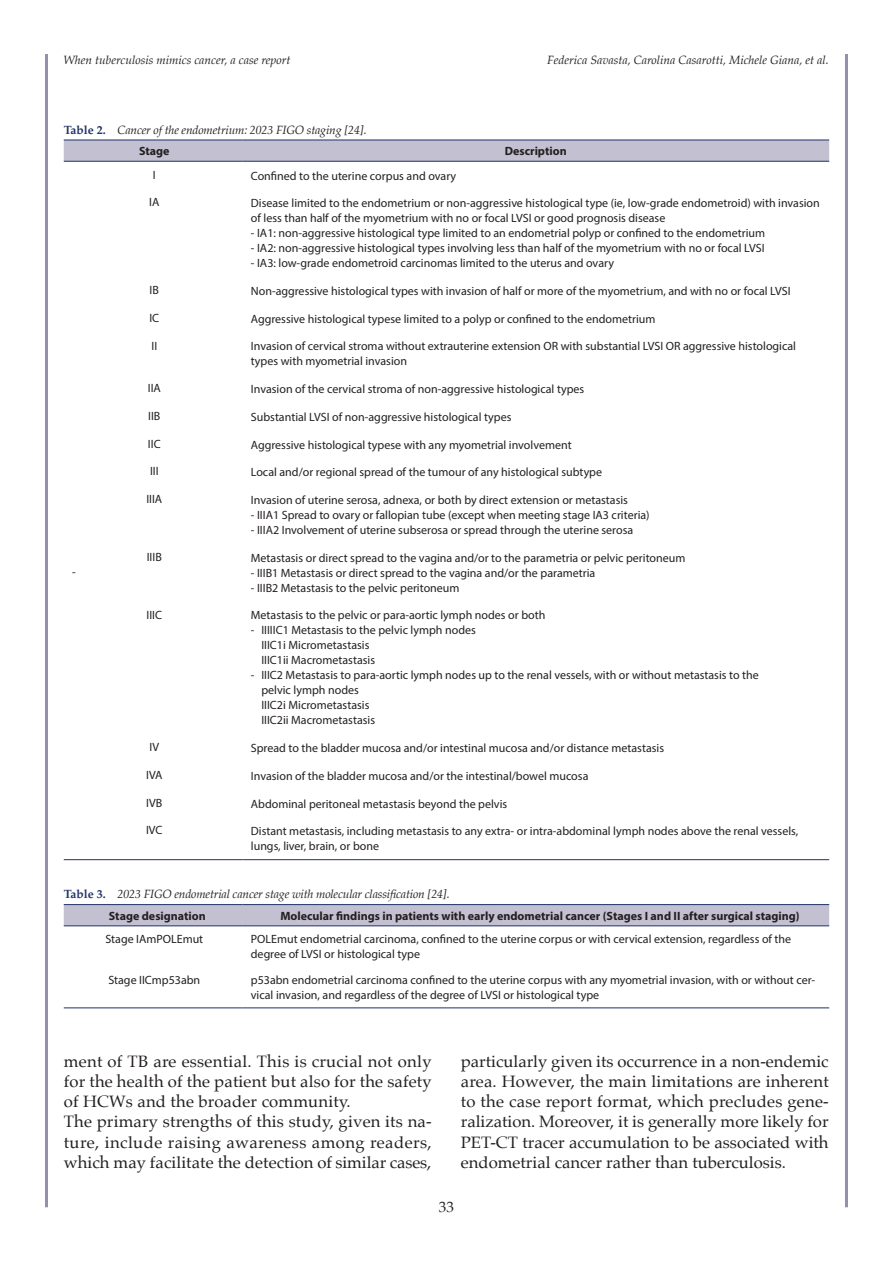
<style>
.page{position:relative;width:893px;height:1263px;background:#fff}
.page>*{position:absolute;margin:0;border:0;box-sizing:border-box;transform-origin:0 0}
.t1{font:16.5px/20.2px "Palatino";letter-spacing:.01em;color:#231f20;text-align:justify}
.t2{font:15px "Palatino";color:#231f20}
.t3{font:12px/15px "Myriad Pro";color:#231f20}
.t4{font:italic 12px "Palatino";letter-spacing:-.015em;color:#231f20}
.t5{font:700 12px "Myriad Pro";color:#231f20}
.s1{font-weight:700;font-style:normal;color:#1f3267}
</style>
<div class="page">
<hr style="left:45px;top:54px;width:3px;height:1153px;background:#9391ad">
<hr style="left:845px;top:54px;width:3px;height:1153px;background:#9391ad">
<div style="left:64px;top:141px;width:765px;height:20px;background:#c2c0d1"></div>
<hr style="left:64px;top:140px;width:178px;height:1px;background:#1f3267">
<hr style="left:242px;top:140px;width:587px;height:1px;background:#1f3267">
<hr style="left:64px;top:161px;width:178px;height:1px;background:#1f3267">
<hr style="left:242px;top:161px;width:587px;height:1px;background:#1f3267">
<hr style="left:64px;top:859px;width:178px;height:1px;background:#1f3267">
<hr style="left:242px;top:859px;width:587px;height:1px;background:#1f3267">
<div style="left:64px;top:905px;width:765px;height:20px;background:#c2c0d1"></div>
<hr style="left:64px;top:904px;width:178px;height:1px;background:#1f3267">
<hr style="left:242px;top:904px;width:587px;height:1px;background:#1f3267">
<hr style="left:64px;top:925px;width:178px;height:1px;background:#1f3267">
<hr style="left:242px;top:925px;width:587px;height:1px;background:#1f3267">
<hr style="left:64px;top:1008px;width:178px;height:1px;background:#1f3267">
<hr style="left:242px;top:1008px;width:587px;height:1px;background:#1f3267">
<p class="t4" style="left:64px;top:50px;width:229px">When tuberculosis mimics cancer, a case report</p>
<p class="t4" style="left:547px;top:50px;width:283px">Federica Savasta, Carolina Casarotti, Michele Giana, et al.</p>
<p class="t4" style="left:64px;top:120px;width:304px"><span class="s1">Table 2.</span> Cancer of the endometrium: 2023 FIGO staging [24].</p>
<p class="t5" style="left:139px;top:143px;width:32px">Stage</p>
<p class="t5" style="left:505px;top:143px;width:63px">Description</p>
<p class="t3" style="left:153px;top:167px;width:4px">I</p>
<p class="t3" style="left:251px;top:168px;width:207px">Confined to the uterine corpus and ovary</p>
<p class="t3" style="left:149px;top:195px;width:12px">IA</p>
<p class="t3" style="left:251px;top:196px;width:570px">Disease limited to the endometrium or non-aggressive histological type (ie, low-grade endometroid) with invasion of less than half of the myometrium with no or focal LVSI or good prognosis disease</p>
<p class="t3" style="left:251px;top:226px;width:516px">- IA1: non-aggressive histological type limited to an endometrial polyp or confined to the endometrium</p>
<p class="t3" style="left:251px;top:241px;width:515px">- IA2: non-aggressive histological types involving less than half of the myometrium with no or focal LVSI</p>
<p class="t3" style="left:251px;top:256px;width:365px">- IA3: low-grade endometroid carcinomas limited to the uterus and ovary</p>
<p class="t3" style="left:150px;top:282px;width:11px">IB</p>
<p class="t3" style="left:251px;top:283px;width:541px">Non-aggressive histological types with invasion of half or more of the myometrium, and with no or focal LVSI</p>
<p class="t3" style="left:149px;top:310px;width:11px">IC</p>
<p class="t3" style="left:251px;top:311px;width:406px">Aggressive histological typese limited to a polyp or confined to the endometrium</p>
<p class="t3" style="left:151px;top:338px;width:7px">II</p>
<p class="t3" style="left:251px;top:339px;width:547px">Invasion of cervical stroma without extrauterine extension OR with substantial LVSI OR aggressive histological types with myometrial invasion</p>
<p class="t3" style="left:148px;top:381px;width:15px">IIA</p>
<p class="t3" style="left:251px;top:381px;width:335px">Invasion of the cervical stroma of non-aggressive histological types</p>
<p class="t3" style="left:148px;top:408px;width:14px">IIB</p>
<p class="t3" style="left:251px;top:409px;width:262px">Substantial LVSI of non-aggressive histological types</p>
<p class="t3" style="left:148px;top:436px;width:14px">IIC</p>
<p class="t3" style="left:251px;top:437px;width:322px">Aggressive histological typese with any myometrial involvement</p>
<p class="t3" style="left:150px;top:464px;width:10px">III</p>
<p class="t3" style="left:251px;top:465px;width:353px">Local and/or regional spread of the tumour of any histological subtype</p>
<p class="t3" style="left:146px;top:491px;width:17px">IIIA</p>
<p class="t3" style="left:251px;top:492px;width:379px">Invasion of uterine serosa, adnexa, or both by direct extension or metastasis</p>
<p class="t3" style="left:251px;top:507px;width:400px">- IIIA1 Spread to ovary or fallopian tube (except when meeting stage IA3 criteria)</p>
<p class="t3" style="left:251px;top:522px;width:384px">- IIIA2 Involvement of uterine subserosa or spread through the uterine serosa</p>
<p class="t3" style="left:147px;top:549px;width:17px">IIIB</p>
<p class="t3" style="left:72px;top:564px;width:5px">-</p>
<p class="t3" style="left:251px;top:550px;width:436px">Metastasis or direct spread to the vagina and/or to the parametria or pelvic peritoneum</p>
<p class="t3" style="left:251px;top:565px;width:346px">- IIIB1 Metastasis or direct spread to the vagina and/or the parametria</p>
<p class="t3" style="left:251px;top:580px;width:210px">- IIIB2 Metastasis to the pelvic peritoneum</p>
<p class="t3" style="left:147px;top:607px;width:17px">IIIC</p>
<p class="t3" style="left:251px;top:608px;width:296px">Metastasis to the pelvic or para-aortic lymph nodes or both</p>
<p class="t3" style="left:261px;top:623px;width:216px;text-indent:-10px">- IIIIIC1 Metastasis to the pelvic lymph nodes<br>IIIC1i Micrometastasis<br>IIIC1ii Macrometastasis</p>
<p class="t3" style="left:261px;top:668px;width:499px;text-indent:-10px">- IIIC2 Metastasis to para-aortic lymph nodes up to the renal vessels, with or without metastasis to the pelvic lymph nodes<br>IIIC2i Micrometastasis<br>IIIC2ii Macrometastasis</p>
<p class="t3" style="left:150px;top:740px;width:11px">IV</p>
<p class="t3" style="left:251px;top:740px;width:415px">Spread to the bladder mucosa and/or intestinal mucosa and/or distance metastasis</p>
<p class="t3" style="left:146px;top:767px;width:18px">IVA</p>
<p class="t3" style="left:251px;top:768px;width:339px">Invasion of the bladder mucosa and/or the intestinal/bowel mucosa</p>
<p class="t3" style="left:146px;top:795px;width:18px">IVB</p>
<p class="t3" style="left:251px;top:796px;width:258px">Abdominal peritoneal metastasis beyond the pelvis</p>
<p class="t3" style="left:146px;top:823px;width:18px">IVC</p>
<p class="t3" style="left:251px;top:823px;width:549px">Distant metastasis, including metastasis to any extra- or intra-abdominal lymph nodes above the renal vessels, lungs, liver, brain, or bone</p>
<p class="t4" style="left:64px;top:884px;width:387px"><span class="s1">Table 3.</span> 2023 FIGO endometrial cancer stage with molecular classification [24].</p>
<p class="t5" style="left:109px;top:908px;width:98px">Stage designation</p>
<p class="t5" style="left:280px;top:908px;width:521px">Molecular findings in patients with early endometrial cancer (Stages I and II after surgical staging)</p>
<p class="t3" style="left:105px;top:932px;width:99px">Stage IAmPOLEmut</p>
<p class="t3" style="left:251px;top:932px;width:542px">POLEmut endometrial carcinoma, confined to the uterine corpus or with cervical extension, regardless of the degree of LVSI or histological type</p>
<p class="t3" style="left:108px;top:973px;width:93px">Stage IICmp53abn</p>
<p class="t3" style="left:251px;top:973px;width:566px">p53abn endometrial carcinoma confined to the uterine corpus with any myometrial invasion, with or without cer&shy;vical invasion, and regardless of the degree of LVSI or histological type</p>
<p class="t1" style="left:64px;top:1051px;width:370px;text-align:left">ment of TB are essential. This is crucial not only for the health of the patient but also for the safety of HCWs and the broader community.<br>The primary strengths of this study, given its na&shy;ture, include raising awareness among readers, which may facilitate the detection of similar cases,</p>
<p class="t1" style="left:461px;top:1051px;width:369px">particularly given its occurrence in a non-endemic area. However, the main limitations are inherent to the case report format, which precludes gene&shy;ralization. Moreover, it is generally more likely for PET-CT tracer accumulation to be associated with endometrial cancer rather than tuberculosis.</p>
<p class="t2" style="left:439px;top:1194px;width:16px">33</p>
</div>
